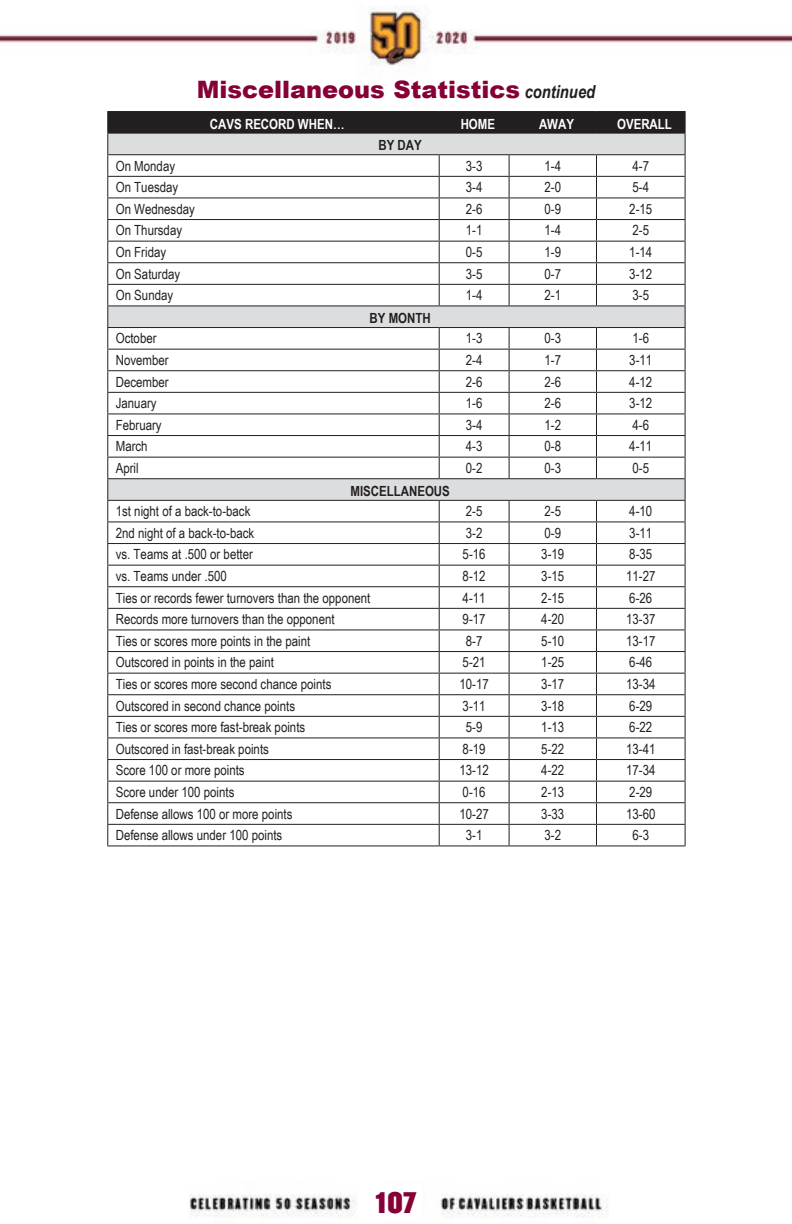
<style>
.page{position:relative;width:792px;height:1224px;background:#fff}
.page>*{position:absolute;margin:0;border:0;box-sizing:border-box;transform-origin:0 0}
.t1{font:36px "Hoboken High Sans Serif";color:#860037}
.t2{font:26px "Champion HTF Middleweight";color:#860038}
.t3{font:900 24px "Arial";color:#860037}
.t4{font:14px "Arial Narrow";color:#231f20}
.t5{font:700 14px "Arial Narrow";color:#fff}
.t6{font:700 14px "Arial Narrow";color:#231f20}
.s1{font-family:"Arial Narrow";font-weight:700;font-style:italic;font-size:18px;color:#231f20}
</style>
<div class="page">
<img style="left:0;top:6px;width:792px;height:1212px">
<div style="left:370px;top:1184px;width:52px;height:37px;background:#fff"></div>
<hr style="left:107px;top:845px;width:332px;height:1px;background:#231f20">
<hr style="left:439px;top:845px;width:70px;height:1px;background:#231f20">
<hr style="left:509px;top:845px;width:87px;height:1px;background:#231f20">
<hr style="left:596px;top:845px;width:90px;height:1px;background:#231f20">
<hr style="left:107px;top:111px;width:332px;height:1px;background:#231f20">
<hr style="left:439px;top:111px;width:70px;height:1px;background:#231f20">
<hr style="left:509px;top:111px;width:87px;height:1px;background:#231f20">
<hr style="left:596px;top:111px;width:90px;height:1px;background:#231f20">
<svg style="left:107px;top:112px;width:579px;height:733px"></svg>
<p class="t3" style="left:197px;top:76px;width:400px">Miscellaneous Statistics <span class="s1">continued</span></p>
<p class="t5" style="left:210px;top:116px;width:136px">CAVS RECORD WHEN…</p>
<p class="t5" style="left:461px;top:116px;width:36px">HOME</p>
<p class="t5" style="left:539px;top:116px;width:37px">AWAY</p>
<p class="t5" style="left:617px;top:116px;width:56px">OVERALL</p>
<p class="t6" style="left:379px;top:137px;width:45px">BY DAY</p>
<p class="t4" style="left:116px;top:158px;width:61px">On Monday</p>
<p class="t4" style="left:466px;top:158px;width:18px">3-3</p>
<p class="t4" style="left:545px;top:158px;width:18px">1-4</p>
<p class="t4" style="left:633px;top:158px;width:18px">4-7</p>
<p class="t4" style="left:116px;top:179px;width:64px">On Tuesday</p>
<p class="t4" style="left:466px;top:179px;width:18px">3-4</p>
<p class="t4" style="left:545px;top:179px;width:18px">2-0</p>
<p class="t4" style="left:633px;top:179px;width:18px">5-4</p>
<p class="t4" style="left:116px;top:201px;width:81px">On Wednesday</p>
<p class="t4" style="left:466px;top:201px;width:18px">2-6</p>
<p class="t4" style="left:545px;top:201px;width:18px">0-9</p>
<p class="t4" style="left:629px;top:201px;width:24px">2-15</p>
<p class="t4" style="left:116px;top:223px;width:68px">On Thursday</p>
<p class="t4" style="left:466px;top:223px;width:18px">1-1</p>
<p class="t4" style="left:545px;top:223px;width:18px">1-4</p>
<p class="t4" style="left:633px;top:223px;width:18px">2-5</p>
<p class="t4" style="left:116px;top:244px;width:52px">On Friday</p>
<p class="t4" style="left:466px;top:244px;width:18px">0-5</p>
<p class="t4" style="left:545px;top:244px;width:18px">1-9</p>
<p class="t4" style="left:629px;top:244px;width:24px">1-14</p>
<p class="t4" style="left:116px;top:266px;width:66px">On Saturday</p>
<p class="t4" style="left:466px;top:266px;width:18px">3-5</p>
<p class="t4" style="left:545px;top:266px;width:18px">0-7</p>
<p class="t4" style="left:629px;top:266px;width:24px">3-12</p>
<p class="t4" style="left:116px;top:287px;width:59px">On Sunday</p>
<p class="t4" style="left:466px;top:287px;width:18px">1-4</p>
<p class="t4" style="left:545px;top:287px;width:18px">2-1</p>
<p class="t4" style="left:633px;top:287px;width:18px">3-5</p>
<p class="t6" style="left:370px;top:310px;width:63px">BY MONTH</p>
<p class="t4" style="left:116px;top:331px;width:42px">October</p>
<p class="t4" style="left:466px;top:331px;width:18px">1-3</p>
<p class="t4" style="left:545px;top:331px;width:18px">0-3</p>
<p class="t4" style="left:633px;top:331px;width:18px">1-6</p>
<p class="t4" style="left:116px;top:352px;width:54px">November</p>
<p class="t4" style="left:466px;top:352px;width:18px">2-4</p>
<p class="t4" style="left:545px;top:352px;width:18px">1-7</p>
<p class="t4" style="left:629px;top:352px;width:24px">3-11</p>
<p class="t4" style="left:116px;top:374px;width:54px">December</p>
<p class="t4" style="left:466px;top:374px;width:18px">2-6</p>
<p class="t4" style="left:545px;top:374px;width:18px">2-6</p>
<p class="t4" style="left:629px;top:374px;width:24px">4-12</p>
<p class="t4" style="left:116px;top:395px;width:42px">January</p>
<p class="t4" style="left:466px;top:395px;width:18px">1-6</p>
<p class="t4" style="left:545px;top:395px;width:18px">2-6</p>
<p class="t4" style="left:629px;top:395px;width:24px">3-12</p>
<p class="t4" style="left:116px;top:417px;width:47px">February</p>
<p class="t4" style="left:466px;top:417px;width:18px">3-4</p>
<p class="t4" style="left:545px;top:417px;width:18px">1-2</p>
<p class="t4" style="left:633px;top:417px;width:18px">4-6</p>
<p class="t4" style="left:116px;top:439px;width:33px">March</p>
<p class="t4" style="left:466px;top:439px;width:18px">4-3</p>
<p class="t4" style="left:545px;top:439px;width:18px">0-8</p>
<p class="t4" style="left:629px;top:439px;width:24px">4-11</p>
<p class="t4" style="left:116px;top:460px;width:24px">April</p>
<p class="t4" style="left:466px;top:460px;width:18px">0-2</p>
<p class="t4" style="left:545px;top:460px;width:18px">0-3</p>
<p class="t4" style="left:633px;top:460px;width:18px">0-5</p>
<p class="t6" style="left:350px;top:483px;width:101px">MISCELLANEOUS</p>
<p class="t4" style="left:116px;top:503px;width:136px">1st night of a back-to-back</p>
<p class="t4" style="left:466px;top:503px;width:18px">2-5</p>
<p class="t4" style="left:545px;top:503px;width:18px">2-5</p>
<p class="t4" style="left:629px;top:503px;width:24px">4-10</p>
<p class="t4" style="left:116px;top:525px;width:140px">2nd night of a back-to-back</p>
<p class="t4" style="left:466px;top:525px;width:18px">3-2</p>
<p class="t4" style="left:545px;top:525px;width:18px">0-9</p>
<p class="t4" style="left:629px;top:525px;width:24px">3-11</p>
<p class="t4" style="left:116px;top:547px;width:139px">vs. Teams at .500 or better</p>
<p class="t4" style="left:463px;top:547px;width:24px">5-16</p>
<p class="t4" style="left:541px;top:547px;width:24px">3-19</p>
<p class="t4" style="left:629px;top:547px;width:24px">8-35</p>
<p class="t4" style="left:116px;top:568px;width:113px">vs. Teams under .500</p>
<p class="t4" style="left:463px;top:568px;width:24px">8-12</p>
<p class="t4" style="left:541px;top:568px;width:24px">3-15</p>
<p class="t4" style="left:626px;top:568px;width:31px">11-27</p>
<p class="t4" style="left:116px;top:590px;width:256px">Ties or records fewer turnovers than the opponent</p>
<p class="t4" style="left:463px;top:590px;width:24px">4-11</p>
<p class="t4" style="left:541px;top:590px;width:24px">2-15</p>
<p class="t4" style="left:629px;top:590px;width:24px">6-26</p>
<p class="t4" style="left:116px;top:611px;width:220px">Records more turnovers than the opponent</p>
<p class="t4" style="left:463px;top:611px;width:24px">9-17</p>
<p class="t4" style="left:541px;top:611px;width:24px">4-20</p>
<p class="t4" style="left:626px;top:611px;width:31px">13-37</p>
<p class="t4" style="left:116px;top:633px;width:196px">Ties or scores more points in the paint</p>
<p class="t4" style="left:466px;top:633px;width:18px">8-7</p>
<p class="t4" style="left:541px;top:633px;width:24px">5-10</p>
<p class="t4" style="left:626px;top:633px;width:31px">13-17</p>
<p class="t4" style="left:116px;top:655px;width:160px">Outscored in points in the paint</p>
<p class="t4" style="left:463px;top:655px;width:24px">5-21</p>
<p class="t4" style="left:541px;top:655px;width:24px">1-25</p>
<p class="t4" style="left:629px;top:655px;width:24px">6-46</p>
<p class="t4" style="left:116px;top:676px;width:217px">Ties or scores more second chance points</p>
<p class="t4" style="left:459px;top:676px;width:31px">10-17</p>
<p class="t4" style="left:541px;top:676px;width:24px">3-17</p>
<p class="t4" style="left:626px;top:676px;width:31px">13-34</p>
<p class="t4" style="left:116px;top:698px;width:181px">Outscored in second chance points</p>
<p class="t4" style="left:463px;top:698px;width:24px">3-11</p>
<p class="t4" style="left:541px;top:698px;width:24px">3-18</p>
<p class="t4" style="left:629px;top:698px;width:24px">6-29</p>
<p class="t4" style="left:116px;top:719px;width:191px">Ties or scores more fast-break points</p>
<p class="t4" style="left:466px;top:719px;width:18px">5-9</p>
<p class="t4" style="left:541px;top:719px;width:24px">1-13</p>
<p class="t4" style="left:629px;top:719px;width:24px">6-22</p>
<p class="t4" style="left:116px;top:741px;width:155px">Outscored in fast-break points</p>
<p class="t4" style="left:463px;top:741px;width:24px">8-19</p>
<p class="t4" style="left:541px;top:741px;width:24px">5-22</p>
<p class="t4" style="left:626px;top:741px;width:31px">13-41</p>
<p class="t4" style="left:116px;top:763px;width:130px">Score 100 or more points</p>
<p class="t4" style="left:459px;top:763px;width:31px">13-12</p>
<p class="t4" style="left:541px;top:763px;width:24px">4-22</p>
<p class="t4" style="left:626px;top:763px;width:31px">17-34</p>
<p class="t4" style="left:116px;top:784px;width:120px">Score under 100 points</p>
<p class="t4" style="left:463px;top:784px;width:24px">0-16</p>
<p class="t4" style="left:541px;top:784px;width:24px">2-13</p>
<p class="t4" style="left:629px;top:784px;width:24px">2-29</p>
<p class="t4" style="left:116px;top:806px;width:178px">Defense allows 100 or more points</p>
<p class="t4" style="left:459px;top:806px;width:31px">10-27</p>
<p class="t4" style="left:541px;top:806px;width:24px">3-33</p>
<p class="t4" style="left:626px;top:806px;width:31px">13-60</p>
<p class="t4" style="left:116px;top:827px;width:168px">Defense allows under 100 points</p>
<p class="t4" style="left:466px;top:827px;width:18px">3-1</p>
<p class="t4" style="left:545px;top:827px;width:18px">3-2</p>
<p class="t4" style="left:633px;top:827px;width:18px">6-3</p>
<h1 class="t1" style="left:370px;top:1179px;width:53px">107</h1>
<h2 class="t2" style="left:375px;top:1186px;width:44px">107</h2>
</div>
